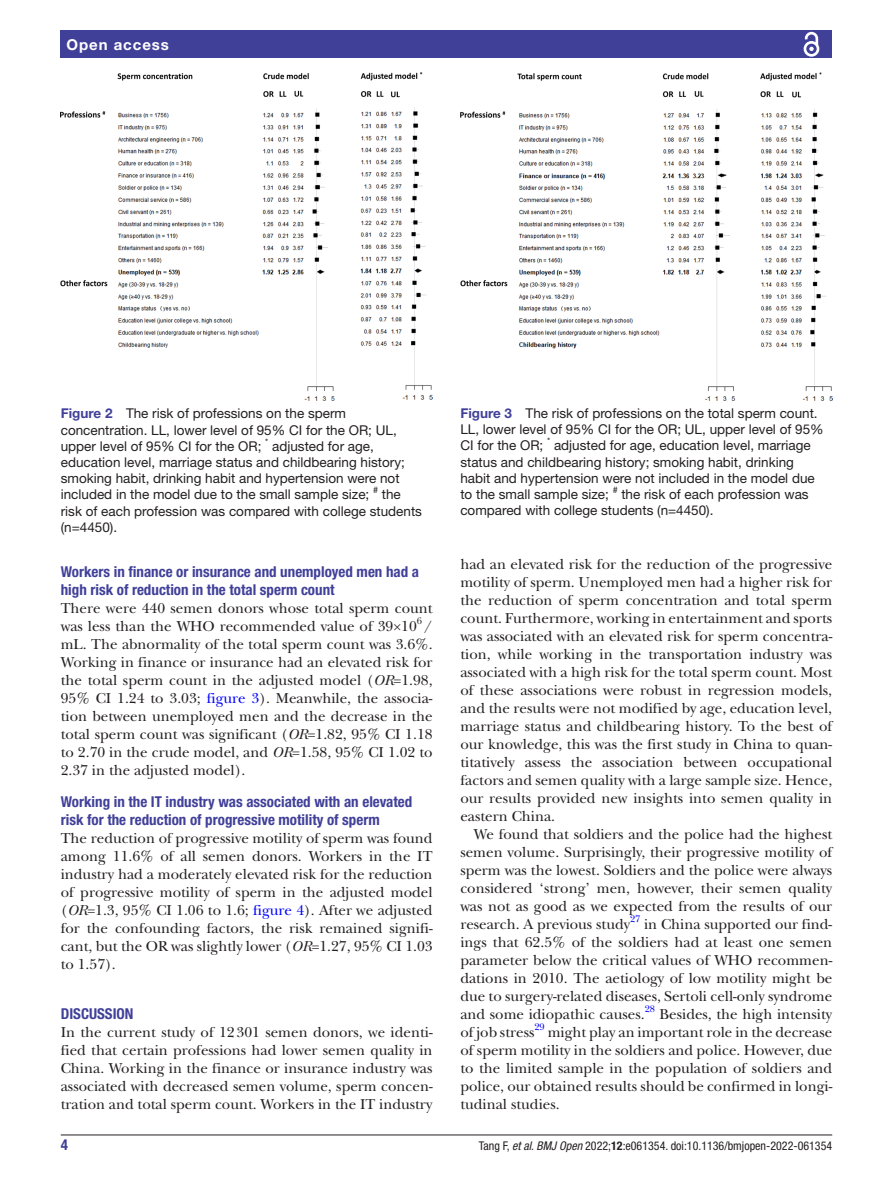
<style>
.page{position:relative;width:893px;height:1191px;background:#fff}
.page>*{position:absolute;margin:0;border:0;box-sizing:border-box;transform-origin:0 0}
.t1{font:15px/18px "New Baskerville";color:#231f20;text-align:justify}
.t2{font:700 condensed 15px/18px "Helvetica Neue LT Std";color:#414099}
.t3{font:700 15px "Helvetica Neue LT Std";letter-spacing:.065em;color:#fff}
.t4{font:13.5px/16.2px "Helvetica Neue LT Std";color:#231f20}
.t5{font:condensed 12px "Helvetica Neue LT Std";color:#231f20}
.t6{font:9.9px "New Baskerville";color:#00f}
.t7{font:9.9px "New Baskerville";color:#231f20}
.s1{font-weight:700;color:#414099}
.s2{font-style:italic}
.s3{color:#00f}
.s4{font-weight:700}
</style>
<div class="page">
<hr style="left:61px;top:1134px;width:771px;height:1px;background:#231f20">
<div style="left:61px;top:31px;width:771px;height:27px;background:#414099"></div>
<svg style="left:803px;top:31px;width:17px;height:26px"></svg>
<img style="left:61px;top:73px;width:372px;height:328px">
<img style="left:460px;top:73px;width:372px;height:327px">
<p class="t3" style="left:66px;top:35px;width:104px">Open access</p>
<p class="t4" style="left:61px;top:405px;width:363px"><span class="s1">Figure 2</span> The risk of professions on the sperm concentration. LL, lower level of 95% CI for the OR; UL, upper level of 95% CI for the OR; <sup>*</sup> adjusted for age, education level, marriage status and childbearing history; smoking habit, drinking habit and hypertension were not included in the model due to the small sample size; <sup>#</sup> the risk of each profession was compared with college students (n=4450).</p>
<p class="t4" style="left:460px;top:405px;width:365px"><span class="s1">Figure 3</span> The risk of professions on the total sperm count.<br>LL, lower level of 95% CI for the OR; UL, upper level of 95% CI for the OR; <sup>*</sup> adjusted for age, education level, marriage status and childbearing history; smoking habit, drinking habit and hypertension were not included in the model due to the small sample size; <sup>#</sup> the risk of each profession was compared with college students (n=4450).</p>
<p class="t2" style="left:61px;top:562px;width:360px">Workers in finance or insurance and unemployed men had a high risk of reduction in the total sperm count</p>
<p class="t1" style="left:61px;top:599px;width:373px">There were 440 semen donors whose total sperm count was less than the WHO recommended value of 39×10</p>
<p class="t7" style="left:417px;top:615px;width:7px">6</p>
<p class="t1" style="left:61px;top:617px;width:373px;text-indent:363px">/ mL. The abnormality of the total sperm count was 3.6%.<br>Working in finance or insurance had an elevated risk for the total sperm count in the adjusted model (<span class="s2">OR</span>=1.98, 95% CI 1.24 to 3.03; <span class="s3">figure 3</span>). Meanwhile, the associa&shy;tion between unemployed men and the decrease in the total sperm count was significant (<span class="s2">OR</span>=1.82, 95% CI 1.18 to 2.70 in the crude model, and <span class="s2">OR</span>=1.58, 95% CI 1.02 to 2.37 in the adjusted model).</p>
<p class="t2" style="left:61px;top:792px;width:353px">Working in the IT industry was associated with an elevated risk for the reduction of progressive motility of sperm</p>
<p class="t1" style="left:61px;top:829px;width:373px">The reduction of progressive motility of sperm was found among 11.6% of all semen donors. Workers in the IT industry had a moderately elevated risk for the reduction of progressive motility of sperm in the adjusted model (<span class="s2">OR</span>=1.3, 95% CI 1.06 to 1.6; <span class="s3">figure 4</span>). After we adjusted for the confounding factors, the risk remained signifi&shy;cant, but the OR was slightly lower (<span class="s2">OR</span>=1.27, 95% CI 1.03 to 1.57).</p>
<p class="t2" style="left:61px;top:1004px;width:74px">DISCUSSION</p>
<p class="t1" style="left:61px;top:1023px;width:373px">In the current study of 12301 semen donors, we identi&shy;fied that certain professions had lower semen quality in China. Working in the finance or insurance industry was associated with decreased semen volume, sperm concen&shy;tration and total sperm count. Workers in the IT industry</p>
<p class="t1" style="left:460px;top:555px;width:373px">had an elevated risk for the reduction of the progressive motility of sperm. Unemployed men had a higher risk for the reduction of sperm concentration and total sperm count. Furthermore, working in entertainment and sports was associated with an elevated risk for sperm concentra&shy;tion, while working in the transportation industry was associated with a high risk for the total sperm count. Most of these associations were robust in regression models, and the results were not modified by age, education level, marriage status and childbearing history. To the best of our knowledge, this was the first study in China to quan&shy;titatively assess the association between occupational factors and semen quality with a large sample size. Hence, our results provided new insights into semen quality in eastern China.</p>
<p class="t1" style="left:460px;top:825px;width:373px;text-indent:14px">We found that soldiers and the police had the highest semen volume. Surprisingly, their progressive motility of sperm was the lowest. Soldiers and the police were always considered ‘strong’ men, however, their semen quality was not as good as we expected from the results of our research. A previous study</p>
<p class="t6" style="left:630px;top:913px;width:12px">27</p>
<p class="t1" style="left:460px;top:915px;width:373px;text-indent:184px">in China supported our find&shy;ings that 62.5% of the soldiers had at least one semen parameter below the critical values of WHO recommen&shy;dations in 2010. The aetiology of low motility might be due to surgery-related diseases, Sertoli cell-only syndrome and some idiopathic causes.</p>
<p class="t6" style="left:645px;top:1003px;width:12px">28</p>
<p class="t1" style="left:660px;top:1005px;width:174px">Besides, the high intensity</p>
<p class="t1" style="left:460px;top:1023px;width:76px">of job stress</p>
<p class="t6" style="left:534px;top:1021px;width:12px">29</p>
<p class="t1" style="left:460px;top:1023px;width:373px;text-indent:87px">might play an important role in the decrease of sperm motility in the soldiers and police. However, due to the limited sample in the population of soldiers and police, our obtained results should be confirmed in longi&shy;tudinal studies.</p>
<p class="t2" style="left:61px;top:1135px;width:9px">4</p>
<p class="t5" style="left:479px;top:1138px;width:355px">Tang F, <span class="s2">et al</span>. <span class="s2">BMJ Open</span> 2022;<span class="s4">12</span>:e061354. doi:10.1136/bmjopen-2022-061354</p>
</div>
